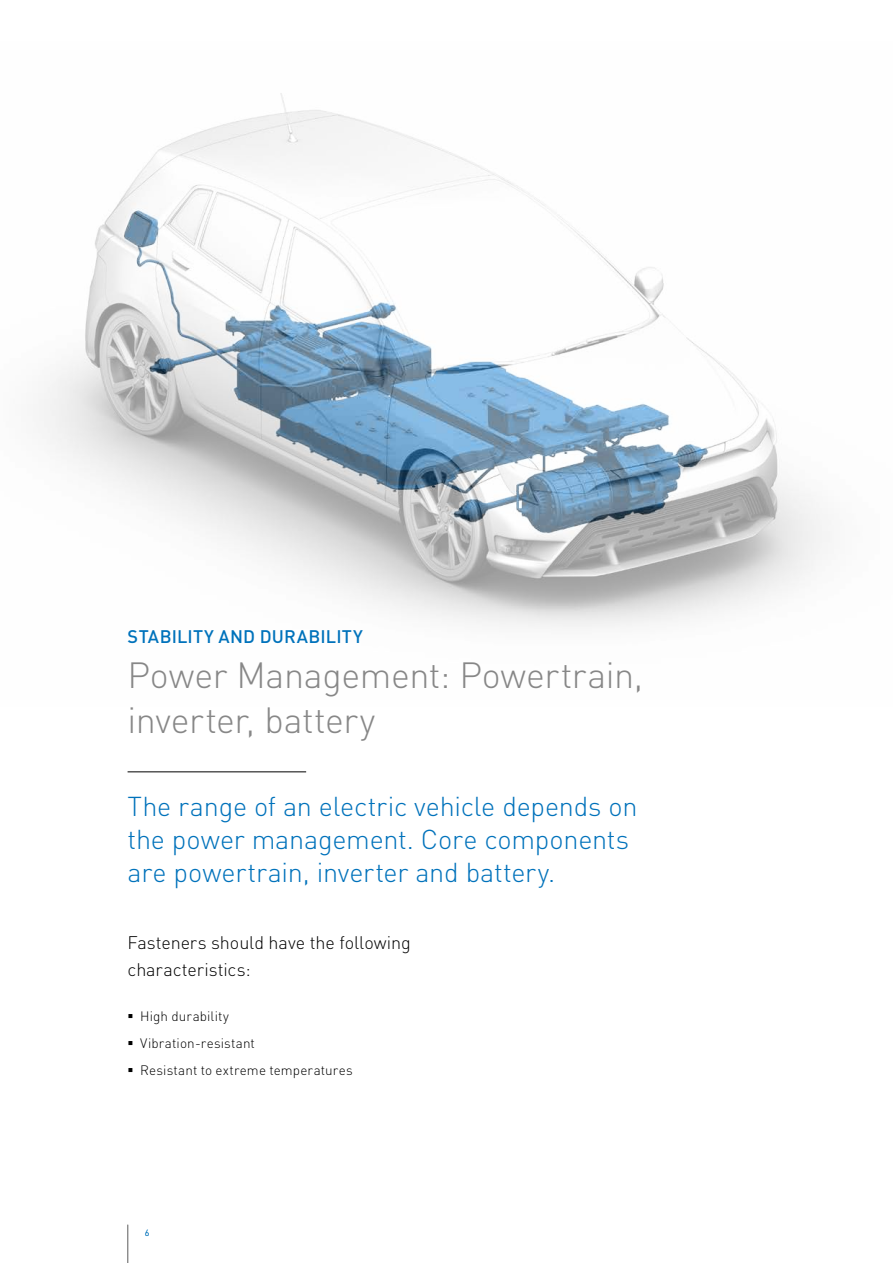
<style>
.page{position:relative;width:893px;height:1263px;background:#fff}
.page>*{position:absolute;margin:0;border:0;box-sizing:border-box;transform-origin:0 0}
.t1{font:300 36px/45px "DINOT";letter-spacing:-.01em;color:#878787}
.t2{font:300 27px/33px "DINOT";letter-spacing:-.005em;color:#0072bb}
.t3{font:300 18px/27px "DINOT";letter-spacing:-.005em;color:#000}
.t4{font:500 18px "DINOT";letter-spacing:.015em;color:#0072bb}
.t5{font:300 13.5px "DINOT";letter-spacing:.01em;color:#000}
.t6{font:300 9px "DINOT";color:#0072bb}
</style>
<div class="page">
<img style="left:39px;top:93px;width:791px;height:534px">
<hr style="left:127px;top:1225px;width:1px;height:38px;background:#878787">
<hr style="left:128px;top:771px;width:178px;height:1px;background:#000">
<p class="t4" style="left:128px;top:624px;width:237px">STABILITY AND DURABILITY</p>
<h1 class="t1" style="left:128px;top:651px;width:517px">Power Management: Powertrain, inverter, battery</h1>
<p class="t2" style="left:128px;top:788px;width:511px">The range of an electric vehicle depends on the power management. Core components are powertrain, inverter and battery.</p>
<p class="t3" style="left:128px;top:928px;width:285px">Fasteners should have the following characteristics:</p>
<p class="t5" style="left:128px;top:1007px;width:103px">▪ High durability</p>
<p class="t5" style="left:128px;top:1034px;width:129px">▪ Vibration-resistant</p>
<p class="t5" style="left:128px;top:1061px;width:227px">▪ Resistant to extreme temperatures</p>
<p class="t6" style="left:145px;top:1227px;width:6px">6</p>
</div>
